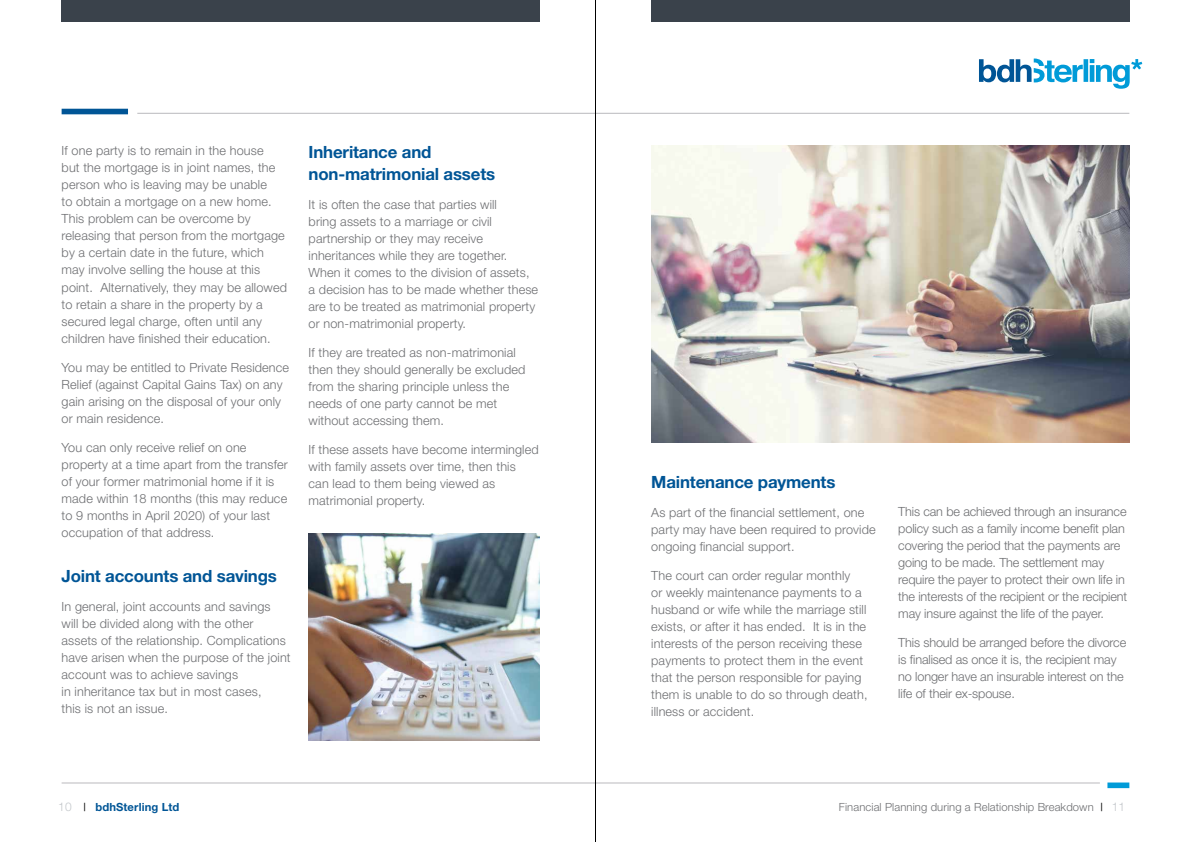
<style>
.page{position:relative;width:1191px;height:842px;background:#fff}
.page>*{position:absolute;margin:0;border:0;box-sizing:border-box;transform-origin:0 0}
.t1{font:700 16.9px/21.1px "Helvetica Neue";letter-spacing:-.01em;color:#005596}
.t2{font:300 12.6px/17px "Helvetica Neue";letter-spacing:.01em;color:#6d6e71}
.t3{font:300 12.6px/17px "Helvetica Neue";letter-spacing:-.01em;color:#6d6e71}
.t4{font:300 11.2px "Helvetica Neue";letter-spacing:.01em;color:#6d6e71}
.t5{font:700 11.2px "Helvetica Neue";letter-spacing:.01em;color:#005596}
.s1{font-weight:300;font-size:11.9px;color:#c3c7cb}
.s2{font-weight:400;color:#000}
.s3{font-size:11.9px;color:#c3c7cb}
</style>
<div class="page">
<hr style="left:137px;top:113px;width:992px;height:1px;background:#bab9bd">
<div style="left:62px;top:109px;width:66px;height:5px;background:#005596"></div>
<svg style="left:979px;top:59px;width:163px;height:30px"></svg>
<div style="left:62px;top:0;width:478px;height:21px;background:#3a424b"></div>
<div style="left:651px;top:0;width:478px;height:21px;background:#3a424b"></div>
<div style="left:1107px;top:782px;width:22px;height:6px;background:#009bd8"></div>
<hr style="left:62px;top:782px;width:1037px;height:1px;background:#bab9bd">
<img style="left:651px;top:145px;width:478px;height:298px">
<img style="left:309px;top:533px;width:231px;height:207px">
<hr style="left:595px;top:0;width:1px;height:842px;background:#000">
<p class="t2" style="left:62px;top:143px;width:227px">If one party is to remain in the house<br>but the mortgage is in joint names, the person who is leaving may be unable<br>to obtain a mortgage on a new home.<br>This problem can be overcome by releasing that person from the mortgage by a certain date in the future, which may involve selling the house at this point. Alternatively, they may be allowed to retain a share in the property by a secured legal charge, often until any children have finished their education.</p>
<p class="t2" style="left:62px;top:360px;width:229px">You may be entitled to Private Residence Relief (against Capital Gains Tax) on any gain arising on the disposal of your only or main residence.</p>
<p class="t2" style="left:62px;top:440px;width:228px">You can only receive relief on one property at a time apart from the transfer of your former matrimonial home if it is made within 18 months (this may reduce to 9 months in April 2020) of your last occupation of that address.</p>
<h1 class="t1" style="left:62px;top:567px;width:217px">Joint accounts and savings</h1>
<p class="t2" style="left:62px;top:599px;width:230px">In general, joint accounts and savings<br>will be divided along with the other assets of the relationship. Complications have arisen when the purpose of the joint account was to achieve savings<br>in inheritance tax but in most cases,<br>this is not an issue.</p>
<h1 class="t1" style="left:309px;top:143px;width:188px">Inheritance and non-matrimonial assets</h1>
<p class="t2" style="left:309px;top:197px;width:231px">It is often the case that parties will<br>bring assets to a marriage or civil partnership or they may receive inheritances while they are together.<br>When it comes to the division of assets, a decision has to be made whether these are to be treated as matrimonial property or non-matrimonial property.</p>
<p class="t2" style="left:309px;top:345px;width:218px">If they are treated as non-matrimonial then they should generally be excluded from the sharing principle unless the needs of one party cannot be met without accessing them.</p>
<p class="t2" style="left:309px;top:442px;width:231px">If these assets have become intermingled with family assets over time, then this can lead to them being viewed as matrimonial property.</p>
<h1 class="t1" style="left:651px;top:473px;width:186px">Maintenance payments</h1>
<p class="t2" style="left:651px;top:505px;width:226px">As part of the financial settlement, one party may have been required to provide ongoing financial support.</p>
<p class="t2" style="left:651px;top:568px;width:218px">The court can order regular monthly<br>or weekly maintenance payments to a husband or wife while the marriage still exists, or after it has ended. It is in the interests of the person receiving these payments to protect them in the event that the person responsible for paying them is unable to do so through death, illness or accident.</p>
<p class="t3" style="left:898px;top:504px;width:230px">This can be achieved through an insurance policy such as a family income benefit plan covering the period that the payments are going to be made. The settlement may require the payer to protect their own life in the interests of the recipient or the recipient may insure against the life of the payer.</p>
<p class="t3" style="left:898px;top:635px;width:229px">This should be arranged before the divorce is finalised as once it is, the recipient may no longer have an insurable interest on the life of their ex-spouse.</p>
<p class="t5" style="left:58px;top:802px;width:123px"><span class="s1">10</span> <span class="s2">|</span> bdhSterling Ltd</p>
<p class="t4" style="left:839px;top:802px;width:288px">Financial Planning during a Relationship Breakdown <span class="s2">|</span> <span class="s3">11</span></p>
</div>
